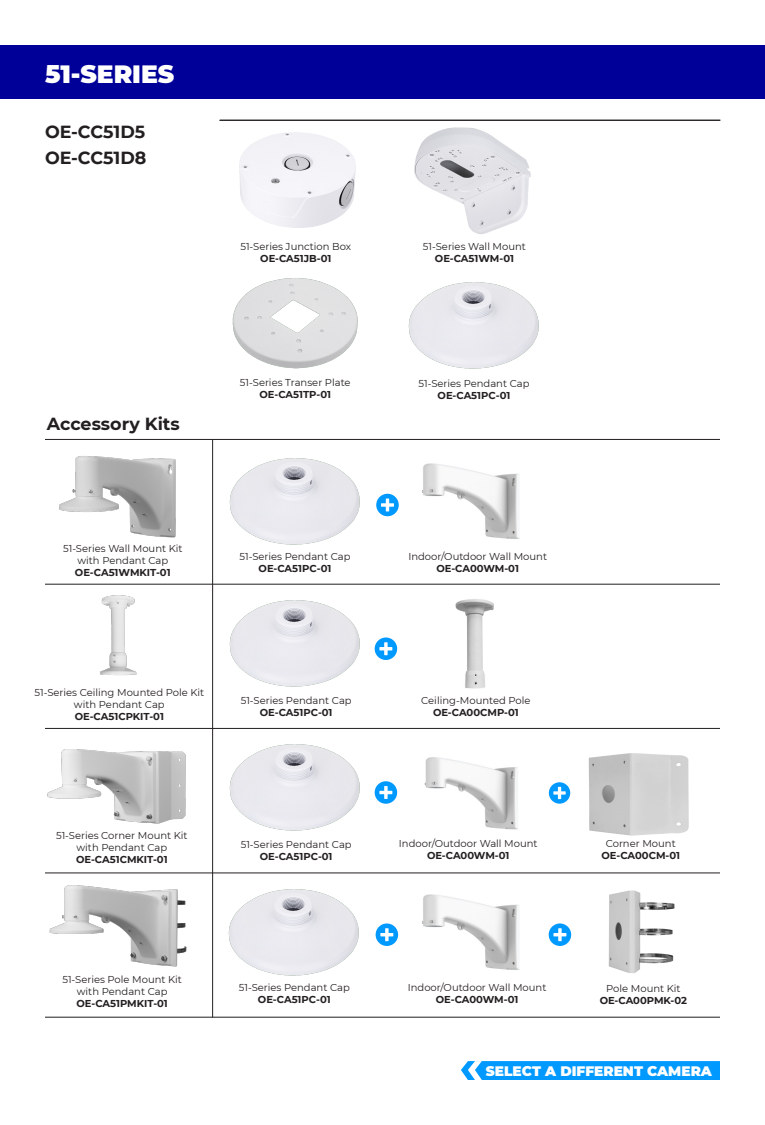
<style>
.page{position:relative;width:765px;height:1125px;background:#fff}
.page>*{position:absolute;margin:0;border:0;box-sizing:border-box;transform-origin:0 0}
.t1{font:900 25px "Montserrat";color:#fff}
.t2{font:700 17.5px/26.6px "Montserrat";color:#231f20}
.t3{font:900 13.75px "Montserrat";color:#fff}
.t4{font:10px/12px "Montserrat";color:#231f20;text-align:center}
.t5{font:700 10px "Montserrat";color:#231f20}
</style>
<div class="page">
<hr style="left:219px;top:120px;width:501px;height:1px;background:#231f20">
<hr style="left:45px;top:584px;width:675px;height:1px;background:#231f20">
<hr style="left:45px;top:439px;width:675px;height:1px;background:#231f20">
<hr style="left:45px;top:728px;width:675px;height:1px;background:#231f20">
<div style="left:0;top:45px;width:765px;height:54px;background:#009"></div>
<hr style="left:220px;top:120px;width:501px;height:1px;background:#231f20">
<svg style="left:376px;top:494px;width:23px;height:22px"></svg>
<svg style="left:375px;top:638px;width:22px;height:22px"></svg>
<svg style="left:461px;top:1061px;width:259px;height:19px;background:#0b9dff"></svg>
<img style="left:239px;top:133px;width:117px;height:94px">
<img style="left:414px;top:127px;width:117px;height:107px">
<img style="left:232px;top:278px;width:126px;height:91px">
<img style="left:408px;top:282px;width:131px;height:87px">
<img style="left:229px;top:458px;width:131px;height:87px">
<img style="left:422px;top:463px;width:98px;height:76px">
<img style="left:229px;top:600px;width:131px;height:87px">
<img style="left:456px;top:599px;width:38px;height:90px">
<img style="left:100px;top:595px;width:37px;height:81px">
<img style="left:59px;top:456px;width:117px;height:82px">
<hr style="left:212px;top:440px;width:1px;height:578px;background:#231f20">
<hr style="left:45px;top:873px;width:675px;height:1px;background:#231f20">
<hr style="left:45px;top:1017px;width:675px;height:1px;background:#231f20">
<svg style="left:375px;top:781px;width:22px;height:23px"></svg>
<img style="left:228px;top:889px;width:131px;height:87px">
<img style="left:422px;top:894px;width:98px;height:76px">
<img style="left:229px;top:744px;width:131px;height:87px">
<img style="left:49px;top:885px;width:138px;height:82px">
<img style="left:609px;top:891px;width:65px;height:82px">
<svg style="left:376px;top:923px;width:22px;height:23px"></svg>
<svg style="left:549px;top:923px;width:22px;height:23px"></svg>
<img style="left:47px;top:749px;width:139px;height:75px">
<img style="left:424px;top:757px;width:94px;height:73px">
<img style="left:588px;top:753px;width:101px;height:82px">
<svg style="left:549px;top:782px;width:21px;height:22px"></svg>
<h1 class="t1" style="left:45px;top:55px;width:131px">51-SERIES</h1>
<h2 class="t2" style="left:45px;top:117px;width:103px">OE-CC51D5<br>OE-CC51D8</h2>
<p class="t4" style="left:240px;top:240px;width:112px">51-Series Junction Box</p>
<p class="t5" style="left:260px;top:251px;width:73px">OE-CA51JB-01</p>
<h2 class="t2" style="left:47px;top:409px;width:135px">Accessory Kits</h2>
<p class="t4" style="left:63px;top:542px;width:121px">51-Series Wall Mount Kit with Pendant Cap</p>
<p class="t5" style="left:75px;top:565px;width:97px">OE-CA51WMKIT-01</p>
<p class="t4" style="left:240px;top:376px;width:112px">51-Series Transer Plate</p>
<p class="t5" style="left:260px;top:387px;width:73px">OE-CA51TP-01</p>
<p class="t4" style="left:239px;top:550px;width:113px">51-Series Pendant Cap</p>
<p class="t5" style="left:259px;top:561px;width:74px">OE-CA51PC-01</p>
<p class="t4" style="left:35px;top:686px;width:171px">51-Series Ceiling Mounted Pole Kit with Pendant Cap</p>
<p class="t5" style="left:75px;top:709px;width:91px">OE-CA51CPKIT-01</p>
<p class="t4" style="left:241px;top:694px;width:113px">51-Series Pendant Cap</p>
<p class="t5" style="left:260px;top:705px;width:74px">OE-CA51PC-01</p>
<p class="t4" style="left:56px;top:829px;width:133px">51-Series Corner Mount Kit with Pendant Cap</p>
<p class="t5" style="left:76px;top:853px;width:93px">OE-CA51CMKIT-01</p>
<p class="t4" style="left:62px;top:973px;width:121px">51-Series Pole Mount Kit with Pendant Cap</p>
<p class="t5" style="left:76px;top:996px;width:93px">OE-CA51PMKIT-01</p>
<p class="t4" style="left:241px;top:838px;width:113px">51-Series Pendant Cap</p>
<p class="t5" style="left:260px;top:849px;width:74px">OE-CA51PC-01</p>
<p class="t4" style="left:239px;top:981px;width:113px">51-Series Pendant Cap</p>
<p class="t5" style="left:258px;top:992px;width:74px">OE-CA51PC-01</p>
<p class="t4" style="left:423px;top:240px;width:105px">51-Series Wall Mount</p>
<p class="t5" style="left:435px;top:251px;width:81px">OE-CA51WM-01</p>
<p class="t4" style="left:418px;top:377px;width:113px">51-Series Pendant Cap</p>
<p class="t5" style="left:438px;top:388px;width:74px">OE-CA51PC-01</p>
<p class="t4" style="left:408px;top:550px;width:140px">Indoor/Outdoor Wall Mount</p>
<p class="t5" style="left:436px;top:561px;width:84px">OE-CA00WM-01</p>
<p class="t4" style="left:421px;top:694px;width:111px">Ceiling-Mounted Pole</p>
<p class="t5" style="left:433px;top:705px;width:87px">OE-CA00CMP-01</p>
<p class="t4" style="left:399px;top:837px;width:140px">Indoor/Outdoor Wall Mount</p>
<p class="t5" style="left:427px;top:848px;width:84px">OE-CA00WM-01</p>
<p class="t4" style="left:408px;top:981px;width:140px">Indoor/Outdoor Wall Mount</p>
<p class="t5" style="left:436px;top:992px;width:84px">OE-CA00WM-01</p>
<p class="t4" style="left:606px;top:837px;width:71px">Corner Mount</p>
<p class="t5" style="left:602px;top:848px;width:80px">OE-CA00CM-01</p>
<p class="t4" style="left:606px;top:982px;width:76px">Pole Mount Kit</p>
<p class="t5" style="left:600px;top:993px;width:89px">OE-CA00PMK-02</p>
<h3 class="t3" style="left:486px;top:1061px;width:228px">SELECT A DIFFERENT CAMERA</h3>
</div>
